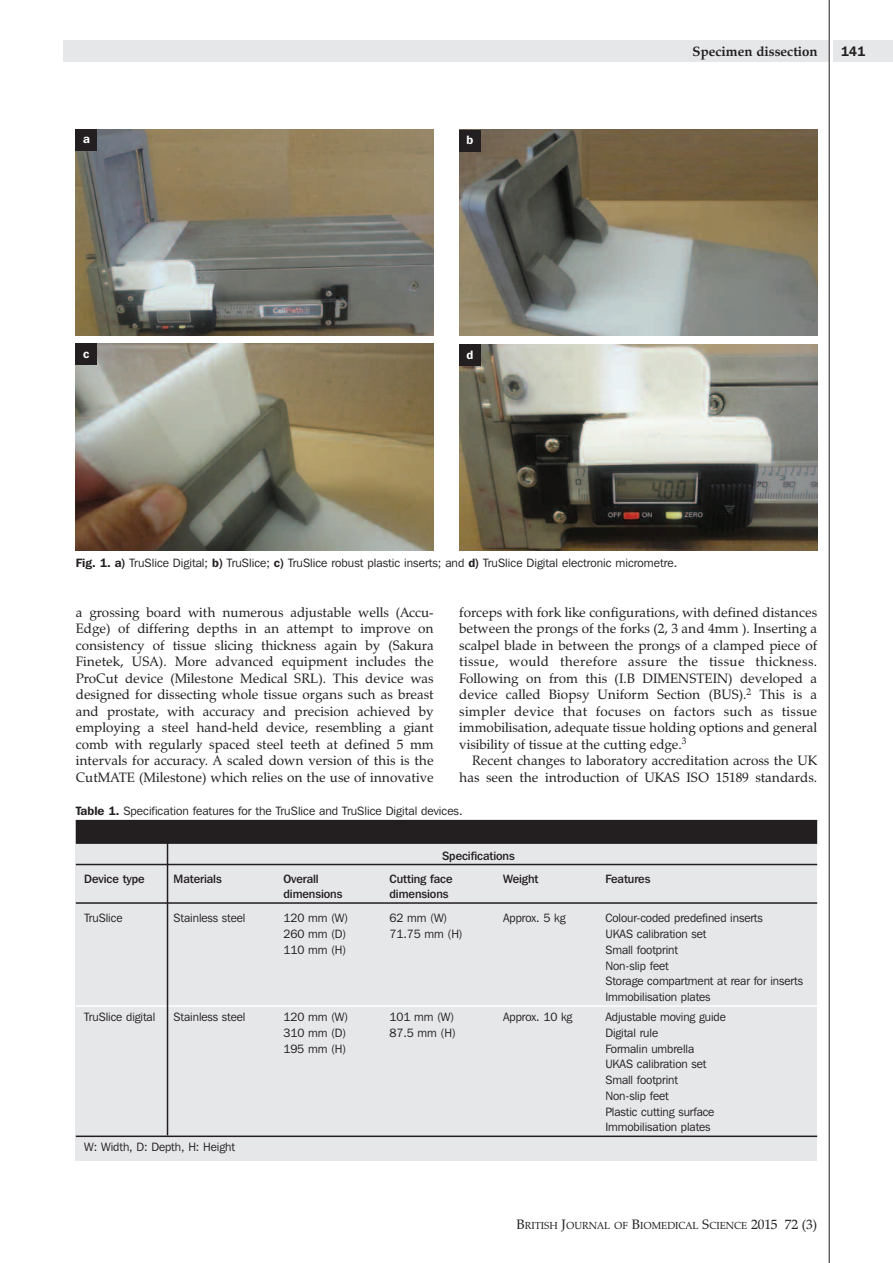
<style>
.page{position:relative;width:893px;height:1263px;background:#fff}
.page>*{position:absolute;margin:0;border:0;box-sizing:border-box;transform-origin:0 0}
.t1{font:13.5px/16.5px "Zapf Calligraphic 801 BT";color:#231f20;text-align:justify}
.t2{font:700 13.5px "Zapf Calligraphic 801 BT";color:#231f20}
.t3{font:600 13.5px "Franklin Gothic IT Cby BT";color:#231f20}
.t4{font:12px/15.8px "Franklin Gothic IT Cby BT";letter-spacing:-.005em;color:#231f20}
.t5{font:500 12px "Franklin Gothic IT Cby BT";letter-spacing:-.005em;color:#231f20}
.t6{font:600 12px "Franklin Gothic IT Cby BT";color:#fff}
.t7{font:10.2px "Zapf Calligraphic 801 BT";color:#231f20}
.s1{font-weight:600}
.s2{font-size:13.5px}
</style>
<div class="page">
<div style="left:64px;top:40px;width:765px;height:22px;background:#e6e7e9"></div>
<div style="left:833px;top:40px;width:60px;height:22px;background:#e6e7e9"></div>
<hr style="left:829px;top:0;width:1px;height:1263px;background:#231f20">
<img style="left:76px;top:129px;width:358px;height:206px">
<img style="left:459px;top:129px;width:358px;height:207px">
<div style="left:76px;top:129px;width:21px;height:21px;background:#231f20"></div>
<div style="left:459px;top:130px;width:21px;height:21px;background:#231f20"></div>
<img style="left:76px;top:344px;width:358px;height:206px">
<img style="left:459px;top:344px;width:358px;height:207px">
<div style="left:76px;top:344px;width:21px;height:21px;background:#231f20"></div>
<div style="left:459px;top:345px;width:21px;height:21px;background:#231f20"></div>
<div style="left:76px;top:820px;width:741px;height:341px;background:#e6e7e9"></div>
<div style="left:76px;top:820px;width:741px;height:24px;background:#231f20"></div>
<hr style="left:76px;top:864px;width:741px;height:1px;background:#231f20">
<hr style="left:76px;top:902px;width:741px;height:2px;background:#231f20">
<hr style="left:76px;top:1005px;width:741px;height:2px;background:#fff">
<hr style="left:76px;top:1135px;width:741px;height:2px;background:#231f20">
<hr style="left:167px;top:840px;width:1px;height:295px;background:#231f20">
<p class="t6" style="left:83px;top:135px;width:8px">a</p>
<p class="t6" style="left:466px;top:136px;width:8px">b</p>
<p class="t2" style="left:692px;top:46px;width:127px">Specimen dissection</p>
<p class="t3" style="left:841px;top:47px;width:26px">141</p>
<p class="t6" style="left:83px;top:350px;width:8px">c</p>
<p class="t6" style="left:466px;top:351px;width:8px">d</p>
<p class="t4" style="left:76px;top:556px;width:603px"><span class="s1">Fig. 1. a)</span> TruSlice Digital; <span class="s1">b)</span> TruSlice; <span class="s1">c)</span> TruSlice robust plastic inserts; and <span class="s1">d)</span> TruSlice Digital electronic micrometre.</p>
<p class="t1" style="left:76px;top:605px;width:359px">a grossing board with numerous adjustable wells (Accu-Edge) of differing depths in an attempt to improve on consistency of tissue slicing thickness again by (Sakura Finetek, USA). More advanced equipment includes the ProCut device (Milestone Medical SRL). This device was designed for dissecting whole tissue organs such as breast and prostate, with accuracy and precision achieved by employing a steel hand-held device, resembling a giant comb with regularly spaced steel teeth at defined 5 mm intervals for accuracy. A scaled down version of this is the CutMATE (Milestone) which relies on the use of innovative</p>
<p class="t1" style="left:459px;top:605px;width:359px">forceps with fork like configurations, with defined distances between the prongs of the forks (2, 3 and 4mm ). Inserting a scalpel blade in between the prongs of a clamped piece of tissue, would therefore assure the tissue thickness.<br>Following on from this (I.B DIMENSTEIN) developed a device called Biopsy Uniform Section (BUS).<sup>2</sup> This is a simpler device that focuses on factors such as tissue immobilisation, adequate tissue holding options and general visibility of tissue at the cutting edge.<sup>3</sup></p>
<p class="t1" style="left:459px;top:754px;width:359px;text-align:right">Recent changes to laboratory accreditation across the UK has seen the introduction of UKAS ISO 15189 standards.</p>
<p class="t4" style="left:76px;top:804px;width:388px"><span class="s1">Table 1.</span> Specification features for the TruSlice and TruSlice Digital devices.</p>
<p class="t5" style="left:442px;top:851px;width:74px">Specifications</p>
<p class="t5" style="left:84px;top:875px;width:62px">Device type</p>
<p class="t5" style="left:174px;top:875px;width:50px">Materials</p>
<p class="t5" style="left:283px;top:875px;width:37px">Overall</p>
<p class="t5" style="left:389px;top:875px;width:65px">Cutting face</p>
<p class="t5" style="left:503px;top:875px;width:37px">Weight</p>
<p class="t5" style="left:605px;top:875px;width:47px">Features</p>
<p class="t5" style="left:283px;top:890px;width:60px">dimensions</p>
<p class="t5" style="left:390px;top:890px;width:60px">dimensions</p>
<p class="t4" style="left:84px;top:911px;width:40px">TruSlice</p>
<p class="t4" style="left:174px;top:911px;width:73px">Stainless steel</p>
<p class="t4" style="left:283px;top:911px;width:66px">120 mm (W)</p>
<p class="t4" style="left:389px;top:911px;width:59px">62 mm (W)</p>
<p class="t4" style="left:503px;top:911px;width:64px">Approx. 5 kg</p>
<p class="t4" style="left:605px;top:911px;width:159px">Colour-coded predefined inserts</p>
<p class="t4" style="left:283px;top:927px;width:64px">260 mm (D)</p>
<p class="t4" style="left:389px;top:927px;width:75px">71.75 mm (H)</p>
<p class="t4" style="left:605px;top:927px;width:103px">UKAS calibration set</p>
<p class="t4" style="left:283px;top:943px;width:64px">110 mm (H)</p>
<p class="t4" style="left:605px;top:943px;width:199px">Small footprint<br>Non-slip feet<br>Storage compartment at rear for inserts<br>Immobilisation plates</p>
<p class="t4" style="left:84px;top:1010px;width:72px">TruSlice digital</p>
<p class="t4" style="left:174px;top:1010px;width:73px">Stainless steel</p>
<p class="t4" style="left:283px;top:1010px;width:66px">120 mm (W)</p>
<p class="t4" style="left:389px;top:1010px;width:66px">101 mm (W)</p>
<p class="t4" style="left:503px;top:1010px;width:71px">Approx. 10 kg</p>
<p class="t4" style="left:605px;top:1010px;width:122px">Adjustable moving guide</p>
<p class="t4" style="left:283px;top:1026px;width:64px">310 mm (D)</p>
<p class="t4" style="left:389px;top:1026px;width:68px">87.5 mm (H)</p>
<p class="t4" style="left:605px;top:1026px;width:54px">Digital rule</p>
<p class="t4" style="left:283px;top:1041px;width:64px">195 mm (H)</p>
<p class="t4" style="left:605px;top:1041px;width:111px">Formalin umbrella<br>UKAS calibration set<br>Small footprint<br>Non-slip feet<br>Plastic cutting surface<br>Immobilisation plates</p>
<p class="t4" style="left:84px;top:1139px;width:152px">W: Width, D: Depth, H: Height</p>
<p class="t7" style="left:516px;top:1222px;width:302px"><span class="s2">B</span>RITISH <span class="s2">J</span>OURNAL OF <span class="s2">B</span>IOMEDICAL <span class="s2">S</span>CIENCE <span class="s2">2015 72 (3)</span></p>
</div>
